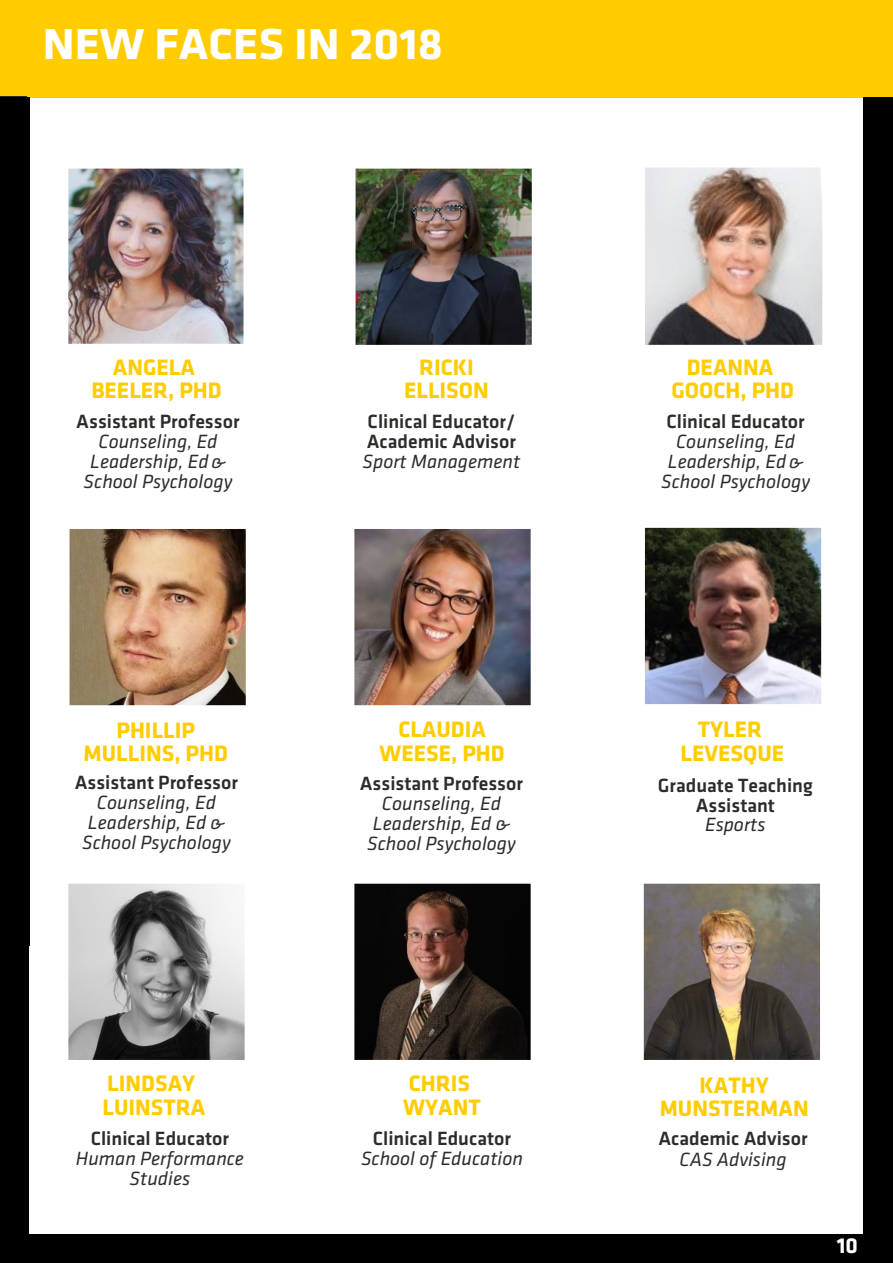
<style>
.page{position:relative;width:893px;height:1263px;background:#fff}
.page>*{position:absolute;margin:0;border:0;box-sizing:border-box;transform-origin:0 0}
.t1{font:700 45px "Klavika";color:#fff;scale:1.05 1}
.t2{font:700 23.25px/23.7px "Klavika";color:#fc0;text-align:center}
.t3{font:700 22.5px "Klavika";color:#fff}
.t4{font:italic 19.8px/20.1px "Klavika";color:#2c2c29;text-align:center}
.t5{font:500 19.8px/20.2px "Klavika";color:#2c2c29}
</style>
<div class="page">
<div style="left:0;top:0;width:893px;height:98px;background:#fc0"></div>
<img style="left:645px;top:167px;width:178px;height:178px">
<img style="left:355px;top:168px;width:177px;height:177px">
<img style="left:69px;top:529px;width:177px;height:177px">
<img style="left:68px;top:168px;width:176px;height:176px">
<img style="left:354px;top:529px;width:177px;height:177px">
<img style="left:644px;top:527px;width:178px;height:178px">
<svg style="left:68px;top:883px;width:177px;height:177px;background:#9c9c9c"></svg>
<svg style="left:354px;top:883px;width:177px;height:177px;background:#2c221d"></svg>
<img style="left:643px;top:883px;width:177px;height:177px">
<div style="left:0;top:1234px;width:847px;height:29px;background:#000"></div>
<div style="left:864px;top:414px;width:29px;height:849px;background:#000"></div>
<div style="left:0;top:386px;width:28px;height:849px;background:#000"></div>
<div style="left:0;top:97px;width:29px;height:849px;background:#000"></div>
<div style="left:864px;top:97px;width:29px;height:849px;background:#000"></div>
<div style="left:101px;top:1234px;width:792px;height:29px;background:#000"></div>
<h1 class="t1" style="left:43px;top:11px;width:383px">NEW FACES IN 2018</h1>
<p class="t2" style="left:91px;top:354px;width:132px">ANGELA<br>BEELER, PHD</p>
<p class="t5" style="left:76px;top:411px;width:165px">Assistant Professor</p>
<p class="t4" style="left:84px;top:431px;width:150px">Counseling, Ed<br>Leadership, Ed &amp;<br>School Psychology</p>
<p class="t2" style="left:404px;top:354px;width:86px">RICKI<br>ELLISON</p>
<p class="t5" style="left:367px;top:410px;width:151px">Clinical Educator/<br>Academic Advisor</p>
<p class="t4" style="left:363px;top:451px;width:159px">Sport Management</p>
<p class="t2" style="left:671px;top:354px;width:124px">DEANNA<br>GOOCH, PHD</p>
<p class="t5" style="left:666px;top:411px;width:140px">Clinical Educator</p>
<p class="t4" style="left:661px;top:431px;width:150px">Counseling, Ed<br>Leadership, Ed &amp;<br>School Psychology</p>
<p class="t2" style="left:84px;top:718px;width:146px;line-height:22.8px">PHILLIP<br>MULLINS, PHD</p>
<p class="t2" style="left:380px;top:716px;width:127px">CLAUDIA<br>WEESE, PHD</p>
<p class="t2" style="left:681px;top:716px;width:105px">TYLER<br>LEVESQUE</p>
<p class="t5" style="left:75px;top:772px;width:165px">Assistant Professor</p>
<p class="t4" style="left:82px;top:792px;width:150px">Counseling, Ed<br>Leadership, Ed &amp;<br>School Psychology</p>
<p class="t5" style="left:360px;top:773px;width:165px">Assistant Professor</p>
<p class="t4" style="left:367px;top:793px;width:150px">Counseling, Ed<br>Leadership, Ed &amp;<br>School Psychology</p>
<p class="t5" style="left:658px;top:775px;width:156px;text-align:center">Graduate Teaching<br>Assistant</p>
<p class="t4" style="left:705px;top:814px;width:62px">Esports</p>
<p class="t2" style="left:103px;top:1070px;width:104px;text-align:left">LINDSAY<br>LUINSTRA</p>
<p class="t2" style="left:403px;top:1070px;width:79px;text-align:left">CHRIS<br>WYANT</p>
<p class="t2" style="left:660px;top:1073px;width:150px;line-height:22.8px">KATHY<br>MUNSTERMAN</p>
<p class="t5" style="left:91px;top:1128px;width:140px">Clinical Educator</p>
<p class="t4" style="left:76px;top:1148px;width:170px">Human Performance<br>Studies</p>
<p class="t5" style="left:373px;top:1128px;width:140px">Clinical Educator</p>
<p class="t4" style="left:361px;top:1148px;width:163px">School of Education</p>
<p class="t5" style="left:658px;top:1128px;width:151px">Academic Advisor</p>
<p class="t4" style="left:679px;top:1148px;width:109px">CAS Advising</p>
<p class="t3" style="left:837px;top:1229px;width:23px">10</p>
</div>
